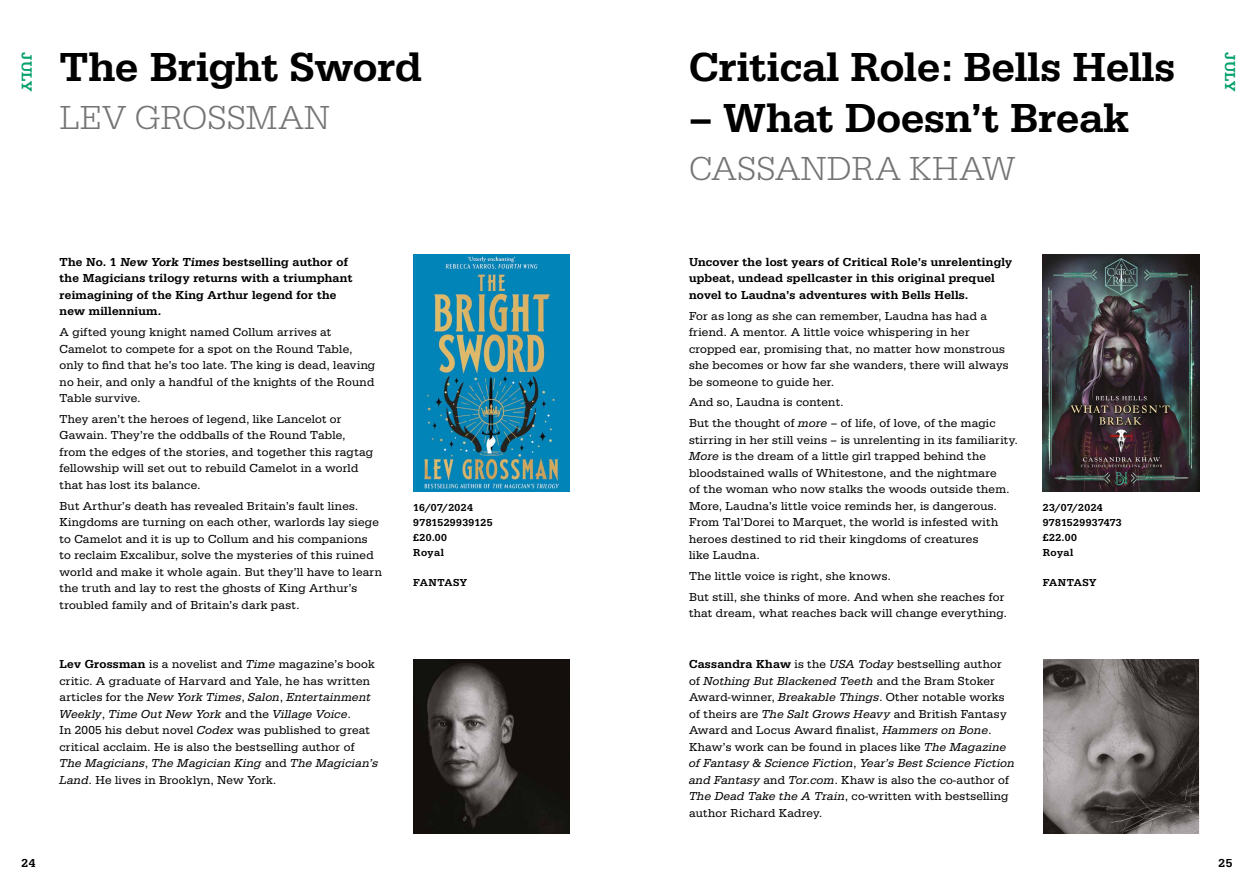
<style>
.page{position:relative;width:1259px;height:893px;background:#fff}
.page>*{position:absolute;margin:0;border:0;box-sizing:border-box;transform-origin:0 0}
.t1{font:500 42px "Serifa";color:#000}
.t2{font:300 34.5px "Serifa";color:#757474}
.t3{font:500 15px "Serifa";letter-spacing:.02em;color:#00a069}
.t4{font:12px/16.5px "Serifa";letter-spacing:.02em;color:#000}
.t5{font:500 12px/16.5px "Serifa";letter-spacing:.02em;color:#000}
.t6{font:500 10.5px/15px "Serifa";letter-spacing:.035em;color:#000}
.s1{font-weight:500}
.s2{font-style:italic}
</style>
<div class="page">
<img style="left:413px;top:254px;width:157px;height:237px">
<img style="left:413px;top:659px;width:157px;height:175px">
<img style="left:1042px;top:254px;width:157px;height:237px">
<img style="left:1043px;top:659px;width:156px;height:175px">
<h1 class="t1" style="left:60px;top:42px;width:364px">The Bright Sword</h1>
<h2 class="t2" style="left:60px;top:98px;width:272px">LEV GROSSMAN</h2>
<h1 class="t1" style="left:689px;top:42px;width:488px">Critical Role: Bells Hells</h1>
<h1 class="t1" style="left:689px;top:93px;width:442px">– What Doesn’t Break</h1>
<h2 class="t2" style="left:689px;top:149px;width:328px">CASSANDRA KHAW</h2>
<p class="t3" style="left:35px;top:52px;width:41px;rotate:90deg">JULY</p>
<p class="t3" style="left:1239px;top:52px;width:41px;rotate:90deg">JULY</p>
<p class="t5" style="left:60px;top:254px;width:294px">The No. 1 New York Times bestselling author of the Magicians trilogy returns with a triumphant reimagining of the King Arthur legend for the new millennium.</p>
<p class="t4" style="left:60px;top:324px;width:317px">A gifted young knight named Collum arrives at Camelot to compete for a spot on the Round Table, only to find that he’s too late. The king is dead, leaving no heir, and only a handful of the knights of the Round Table survive.</p>
<p class="t4" style="left:60px;top:411px;width:315px">They aren’t the heroes of legend, like Lancelot or Gawain. They’re the oddballs of the Round Table, from the edges of the stories, and together this ragtag fellowship will set out to rebuild Camelot in a world that has lost its balance.</p>
<p class="t4" style="left:60px;top:498px;width:324px">But Arthur’s death has revealed Britain’s fault lines.<br>Kingdoms are turning on each other, warlords lay siege to Camelot and it is up to Collum and his companions<br>to reclaim Excalibur, solve the mysteries of this ruined world and make it whole again. But they’ll have to learn the truth and lay to rest the ghosts of King Arthur’s troubled family and of Britain’s dark past.</p>
<p class="t6" style="left:413px;top:500px;width:81px">16/07/2024<br>9781529939125 £20.00<br>Royal</p>
<p class="t6" style="left:413px;top:575px;width:55px">FANTASY</p>
<p class="t4" style="left:60px;top:656px;width:320px"><span class="s1">Lev Grossman</span> is a novelist and <span class="s2">Time</span> magazine’s book critic. A graduate of Harvard and Yale, he has written articles for the <span class="s2">New York Times</span>, <span class="s2">Salon</span>, <span class="s2">Entertainment Weekly</span>, <span class="s2">Time Out New York</span> and the <span class="s2">Village Voice</span>.<br>In 2005 his debut novel <span class="s2">Codex</span> was published to great critical acclaim. He is also the bestselling author of <span class="s2">The Magicians</span>, <span class="s2">The Magician King</span> and <span class="s2">The Magician’s Land</span>. He lives in Brooklyn, New York.</p>
<p class="t5" style="left:689px;top:254px;width:324px">Uncover the lost years of Critical Role’s unrelentingly upbeat, undead spellcaster in this original prequel novel to Laudna’s adventures with Bells Hells.</p>
<p class="t4" style="left:689px;top:308px;width:321px">For as long as she can remember, Laudna has had a friend. A mentor. A little voice whispering in her cropped ear, promising that, no matter how monstrous she becomes or how far she wanders, there will always be someone to guide her.</p>
<p class="t4" style="left:689px;top:392px;width:308px;line-height:20.7px">And so, Laudna is content.<br>But the thought of <span class="s2">more</span> – of life, of love, of the magic</p>
<p class="t4" style="left:689px;top:432px;width:330px">stirring in her still veins – is unrelenting in its familiarity.<br><span class="s2">More</span> is the dream of a little girl trapped behind the bloodstained walls of Whitestone, and the nightmare<br>of the woman who now stalks the woods outside them.<br>More, Laudna’s little voice reminds her, is dangerous.<br>From Tal’Dorei to Marquet, the world is infested with heroes destined to rid their kingdoms of creatures<br>like Laudna.</p>
<p class="t4" style="left:689px;top:566px;width:317px;line-height:20.7px">The little voice is right, she knows.<br>But still, she thinks of more. And when she reaches for</p>
<p class="t4" style="left:689px;top:605px;width:319px">that dream, what reaches back will change everything.</p>
<p class="t4" style="left:689px;top:656px;width:327px"><span class="s1">Cassandra Khaw</span> is the <span class="s2">USA Today</span> bestselling author of <span class="s2">Nothing But Blackened Teeth</span> and the Bram Stoker Award-winner, <span class="s2">Breakable Things</span>. Other notable works of theirs are <span class="s2">The Salt Grows Heavy</span> and British Fantasy Award and Locus Award finalist, <span class="s2">Hammers on Bone</span>.<br>Khaw’s work can be found in places like <span class="s2">The Magazine of Fantasy &amp; Science Fiction</span>, <span class="s2">Year’s Best Science Fiction and Fantasy</span> and <span class="s2">Tor.com</span>. Khaw is also the co-author of <span class="s2">The Dead Take the A Train</span>, co-written with bestselling author Richard Kadrey.</p>
<p class="t6" style="left:1042px;top:500px;width:80px">23/07/2024<br>9781529937473 £22.00<br>Royal</p>
<p class="t6" style="left:1042px;top:575px;width:55px">FANTASY</p>
<p class="t5" style="left:22px;top:855px;width:15px">24</p>
<p class="t5" style="left:1218px;top:855px;width:15px">25</p>
</div>
